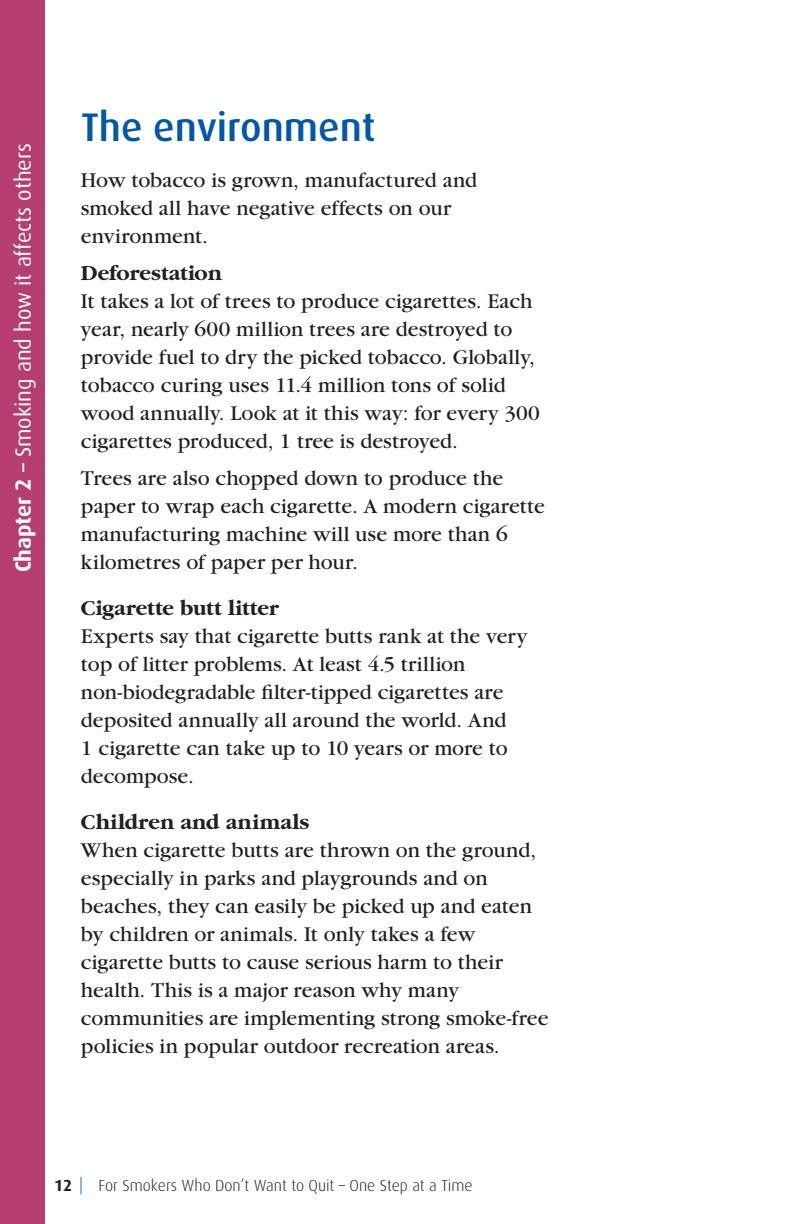
<style>
.page{position:relative;width:792px;height:1224px;background:#fff}
.page>*{position:absolute;margin:0;border:0;box-sizing:border-box;transform-origin:0 0}
.t1{font:500 40px "Dax";color:#0157a8}
.t2{font:22px/28px "Garamond";letter-spacing:.005em;color:#231f20}
.t3{font:700 22px "Garamond";color:#231f20}
.t4{font:22px "Dax";color:#fff}
.t5{font:300 16px "Dax";color:#231f20}
.t6{font:700 16px "Dax";color:#231f20}
.s1{font-weight:700}
.s2{font-weight:500}
</style>
<div class="page">
<svg style="left:80px;top:1177px;width:2px;height:17px"></svg>
<div style="left:0;top:0;width:45px;height:1224px;background:#b53d70"></div>
<p class="t4" style="left:11px;top:572px;width:431px;rotate:-90deg"><span class="s1">Chapter 2</span> <span class="s2">–</span> Smoking and how it affects others</p>
<h1 class="t1" style="left:81px;top:105px;width:296px">The environment</h1>
<p class="t2" style="left:81px;top:167px;width:398px">How tobacco is grown, manufactured and smoked all have negative effects on our environment.</p>
<p class="t3" style="left:81px;top:262px;width:142px">Deforestation</p>
<p class="t2" style="left:81px;top:288px;width:460px">It takes a lot of trees to produce cigarettes. Each year, nearly 600 million trees are destroyed to provide fuel to dry the picked tobacco. Globally, tobacco curing uses 11.4 million tons of solid wood annually. Look at it this way: for every 300 cigarettes produced, 1 tree is destroyed.</p>
<p class="t2" style="left:81px;top:465px;width:466px">Trees are also chopped down to produce the paper to wrap each cigarette. A modern cigarette manufacturing machine will use more than 6 kilometres of paper per hour.</p>
<p class="t3" style="left:81px;top:597px;width:200px">Cigarette butt litter</p>
<p class="t2" style="left:81px;top:623px;width:448px">Experts say that cigarette butts rank at the very top of litter problems. At least 4.5 trillion non-biodegradable filter-tipped cigarettes are deposited annually all around the world. And<br>1 cigarette can take up to 10 years or more to decompose.</p>
<p class="t3" style="left:81px;top:811px;width:230px">Children and animals</p>
<p class="t2" style="left:81px;top:837px;width:469px">When cigarette butts are thrown on the ground, especially in parks and playgrounds and on beaches, they can easily be picked up and eaten by children or animals. It only takes a few cigarette butts to cause serious harm to their health. This is a major reason why many communities are implementing strong smoke-free policies in popular outdoor recreation areas.</p>
<p class="t6" style="left:54px;top:1177px;width:20px">12</p>
<p class="t5" style="left:98px;top:1177px;width:376px">For Smokers Who Don’t Want to Quit – One Step at a Time</p>
</div>
